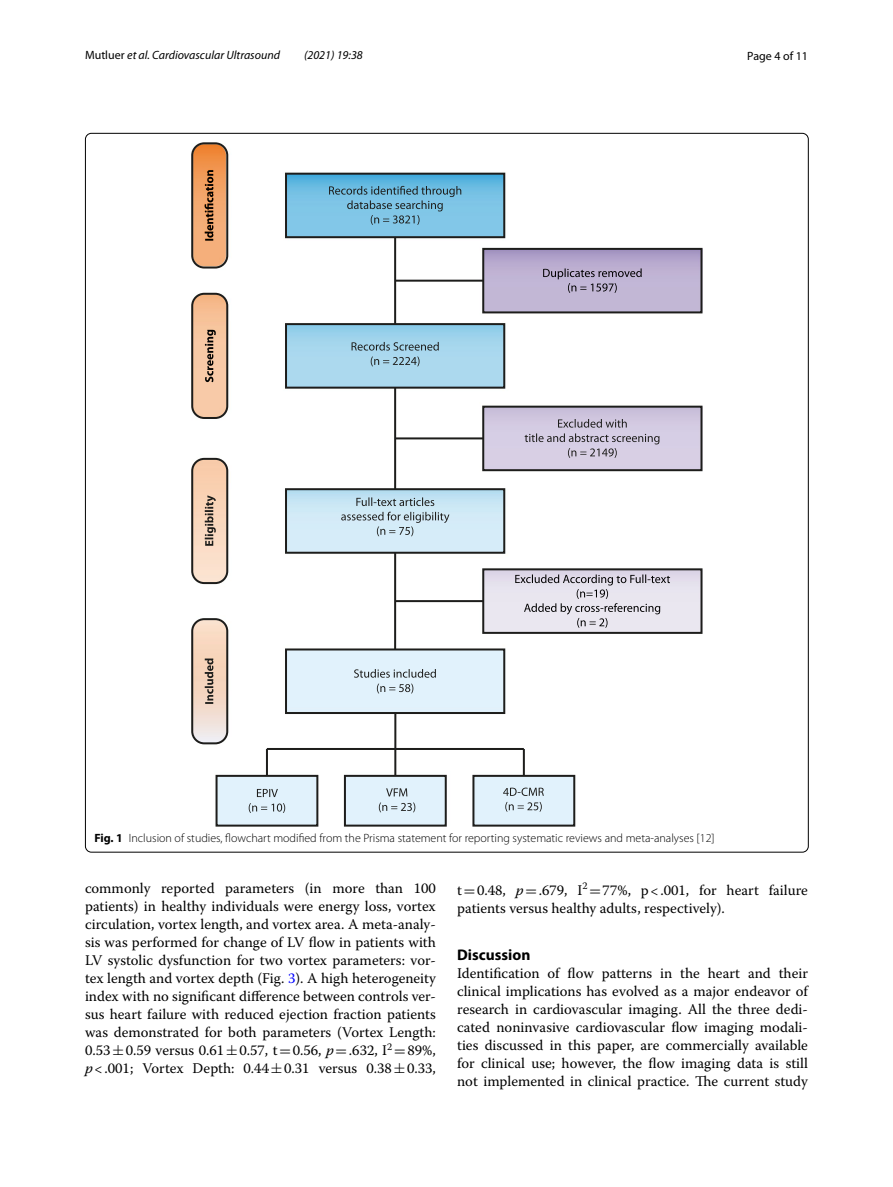
<style>
.page{position:relative;width:893px;height:1187px;background:#fff}
.page>*{position:absolute;margin:0;border:0;box-sizing:border-box;transform-origin:0 0}
.t1{font:700 15.45px "Myriad Pro";color:#000}
.t2{font:14.7px/18px "Warnock Pro";color:#000;text-align:justify}
.t3{font:300 12px "Myriad Pro";color:#000}
.t4{font:italic 12px "Myriad Pro";color:#000}
.t5{font:12px "Myriad Pro";color:#000}
.s1{font-style:normal}
.s2{font-weight:700}
.s3{color:#00f}
.s4{font-family:"MTSY"}
.s5{font-style:italic}
</style>
<div class="page">
<img style="left:191px;top:153px;width:315px;height:592px">
<div style="left:191px;top:458px;width:37px;height:126px;border:2px solid #1d1d1b;border-radius:12px"></div>
<svg style="left:205px;top:495px;width:10px;height:50px"></svg>
<svg style="left:191px;top:142px;width:37px;height:126px;background:#ca8b5a"></svg>
<div style="left:191px;top:618px;width:37px;height:126px;border:2px solid #1d1d1b;border-radius:12px"></div>
<svg style="left:205px;top:658px;width:8px;height:45px"></svg>
<div style="left:191px;top:293px;width:37px;height:126px;border:2px solid #1d1d1b;border-radius:12px"></div>
<svg style="left:205px;top:330px;width:10px;height:52px"></svg>
<div style="left:285px;top:173px;width:220px;height:65px;border:2px solid #1d1d1b"></div>
<svg style="left:329px;top:186px;width:132px;height:39px;background:#70aecc"></svg>
<svg style="left:215px;top:235px;width:487px;height:591px"></svg>
<svg style="left:543px;top:268px;width:99px;height:10px"></svg>
<svg style="left:393px;top:278px;width:309px;height:126px"></svg>
<svg style="left:265px;top:404px;width:437px;height:347px"></svg>
<svg style="left:558px;top:419px;width:69px;height:8px"></svg>
<svg style="left:525px;top:433px;width:134px;height:25px;background:#c0b8cc"></svg>
<hr style="left:395px;top:437px;width:88px;height:2px;background:#1d1d1b">
<hr style="left:394px;top:712px;width:2px;height:36px;background:#1d1d1b">
<hr style="left:266px;top:749px;width:2px;height:26px;background:#1d1d1b">
<hr style="left:394px;top:749px;width:2px;height:26px;background:#1d1d1b">
<hr style="left:523px;top:749px;width:2px;height:26px;background:#1d1d1b">
<svg style="left:257px;top:788px;width:21px;height:9px"></svg>
<svg style="left:249px;top:803px;width:36px;height:9px"></svg>
<svg style="left:386px;top:788px;width:21px;height:8px"></svg>
<svg style="left:379px;top:802px;width:36px;height:10px"></svg>
<svg style="left:503px;top:787px;width:41px;height:8px"></svg>
<svg style="left:505px;top:801px;width:37px;height:10px"></svg>
<p class="t4" style="left:85px;top:48px;width:196px"><span class="s1">Mutluer</span> et al. Cardiovascular Ultrasound</p>
<p class="t4" style="left:304px;top:48px;width:60px">(2021) 19:38</p>
<p class="t5" style="left:747px;top:48px;width:62px">Page 4 of 11</p>
<p class="t3" style="left:94px;top:831px;width:622px"><span class="s2">Fig. 1</span> Inclusion of studies, flowchart modified from the Prisma statement for reporting systematic reviews and meta-analyses [12]</p>
<p class="t2" style="left:85px;top:879px;width:352px">commonly reported parameters (in more than 100 patients) in healthy individuals were energy loss, vortex circulation, vortex length, and vortex area. A meta-analy&shy;sis was performed for change of LV flow in patients with LV systolic dysfunction for two vortex parameters: vor&shy;tex length and vortex depth (Fig. <span class="s3">3</span>). A high heterogeneity index with no significant difference between controls ver&shy;sus heart failure with reduced ejection fraction patients was demonstrated for both parameters (Vortex Length:<br>0.53<span class="s4">±</span>0.59 versus 0.61<span class="s4">±</span>0.57, t<span class="s4">=</span>0.56, <span class="s5">p</span><span class="s4">=</span>.632, I<sup>2</sup> <span class="s4">=</span>89%, <span class="s5">p</span>&lt;.001; Vortex Depth: 0.44<span class="s4">±</span>0.31 versus 0.38<span class="s4">±</span>0.33,</p>
<p class="t2" style="left:457px;top:881px;width:352px">t<span class="s4">=</span>0.48, <span class="s5">p</span><span class="s4">=</span>.679, I<sup>2</sup> <span class="s4">=</span>77%, p&lt;.001, for heart failure patients versus healthy adults, respectively).</p>
<p class="t1" style="left:457px;top:945px;width:75px">Discussion</p>
<p class="t2" style="left:457px;top:964px;width:352px">Identification of flow patterns in the heart and their clinical implications has evolved as a major endeavor of research in cardiovascular imaging. All the three dedi&shy;cated noninvasive cardiovascular flow imaging modali&shy;ties discussed in this paper, are commercially available for clinical use; however, the flow imaging data is still not implemented in clinical practice. The current study</p>
</div>
